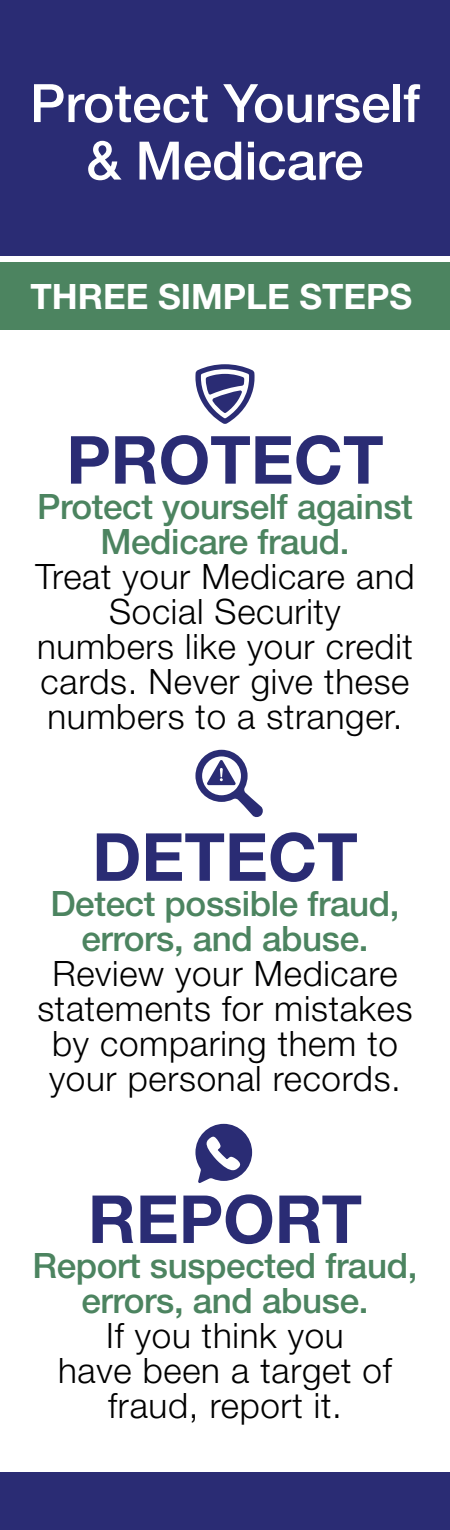
<style>
.page{position:relative;width:450px;height:1530px;background:#fff}
.page>*{position:absolute;margin:0;border:0;box-sizing:border-box;transform-origin:0 0}
.Subhead{font:700 66.5px "Helvetica Neue LT Std";color:#2a2c74}
.t1{font:500 53px "Helvetica Neue LT Std";color:#fff}
.Body{font:300 35px/35px "Helvetica Neue LT Std";letter-spacing:.02em;color:#000;text-align:center}
.Body-2{font:500 35px/35px "Helvetica Neue LT Std";letter-spacing:-.01em;color:#4c8460;text-align:center}
.t2{font:700 35px "Helvetica Neue LT Std";color:#fff}
</style>
<div class="page">
<div style="left:0;top:0;width:450px;height:256px;background:#2a2c74"></div>
<div style="left:0;top:263px;width:450px;height:67px;background:#4c8460"></div>
<svg style="left:195px;top:1124px;width:57px;height:59px"></svg>
<svg style="left:195px;top:364px;width:60px;height:60px"></svg>
<svg style="left:195px;top:750px;width:68px;height:68px"></svg>
<div style="left:0;top:1472px;width:450px;height:58px;background:#2a2c74"></div>
<p class="t1" style="left:30px;top:72px;width:392px">Protect Yourself</p>
<p class="t1" style="left:86px;top:129px;width:279px">&amp; Medicare</p>
<p class="t2" style="left:30px;top:275px;width:383px">THREE SIMPLE STEPS</p>
<p class="Subhead" style="left:66px;top:419px;width:319px">PROTECT</p>
<p class="Body-2" style="left:37px;top:488px;width:377px">Protect yourself against<br>Medicare fraud.</p>
<p class="Body" style="left:35px;top:558px;width:381px">Treat your Medicare and<br>Social Security<br>numbers like your credit cards. Never give these numbers to a stranger.</p>
<p class="Subhead" style="left:92px;top:816px;width:267px">DETECT</p>
<p class="Body-2" style="left:50px;top:886px;width:351px">Detect possible fraud, errors, and abuse.</p>
<p class="Body" style="left:37px;top:955px;width:377px">Review your Medicare statements for mistakes by comparing them to your personal records.</p>
<p class="Subhead" style="left:88px;top:1178px;width:276px">REPORT</p>
<p class="Body-2" style="left:32px;top:1248px;width:387px">Report suspected fraud, errors, and abuse.</p>
<p class="Body" style="left:58px;top:1317px;width:335px">If you think you<br>have been a target of fraud, report it.</p>
</div>
